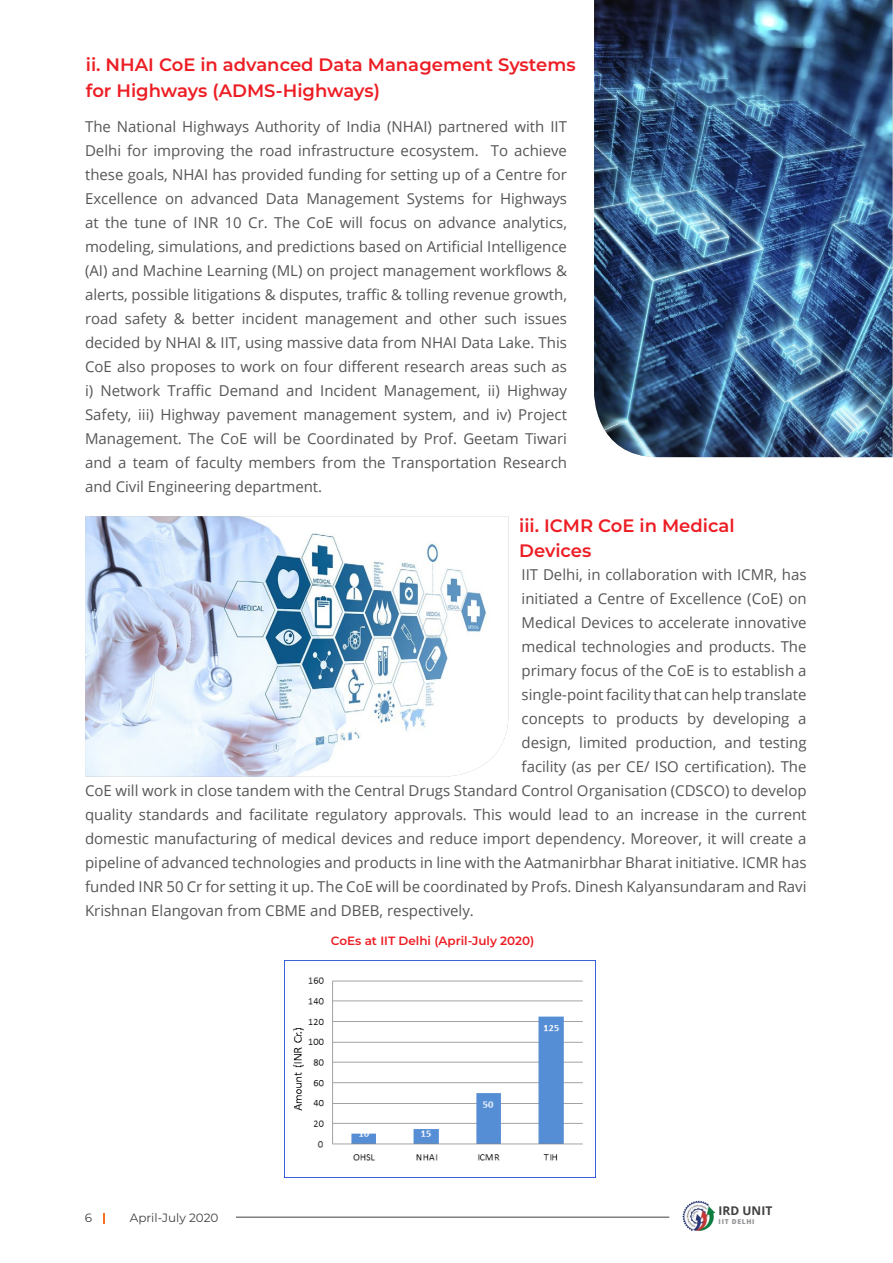
<style>
.page{position:relative;width:893px;height:1263px;background:#fff}
.page>*{position:absolute;margin:0;border:0;box-sizing:border-box;transform-origin:0 0}
.t1{font:600 18px/25.5px "Montserrat";color:#ed1d24}
.t2{font:15px/24px "Open Sans";color:#565659;text-align:justify}
.t3{font:600 12px "Montserrat";color:#ed1d24}
.t4{font:12px "Montserrat";color:#414042}
.t5{font:700 12px "Open Sans";color:#414042}
.t6{font:800 6.75px "Open Sans";letter-spacing:.1em;color:#939598}
</style>
<div class="page">
<img style="left:594px;top:0;width:298px;height:457px">
<img style="left:85px;top:516px;width:424px;height:261px">
<img style="left:285px;top:977px;width:310px;height:201px">
<hr style="left:236px;top:1217px;width:433px;height:1px;background:#414042">
<svg style="left:103px;top:1213px;width:2px;height:10px"></svg>
<img style="left:683px;top:1200px;width:31px;height:31px">
<p class="t1" style="left:86px;top:51px;width:491px;text-indent:62px">I CoE in advanced Data Management Systems for H ighways (ADMS</p>
<p class="t1" style="left:86px;top:51px;width:35px">ii. NHA</p>
<p class="t1" style="left:276px;top:77px;width:106px">-H ighways)</p>
<p class="t2" style="left:85px;top:114px;width:483px">The National Highways Authority of India (NHAI) partnered with IIT Delhi for improving the road infrastructure ecosystem. To achieve these goals, NHAI has provided funding for setting up of a Centre for Excellence on advanced Data Management Systems for Highways at the tune of INR 10 Cr. The CoE will focus on advance analytics, modeling, simulations, and predictions based on Artificial Intelligence (AI) and Machine Learning (ML) on project management workflows &amp; alerts, possible litigations &amp; disputes, traffic &amp; tolling revenue growth, road safety &amp; better incident management and other such issues decided by NHAI &amp; IIT, using massive data from NHAI Data Lake. This CoE also proposes to work on four different research areas such as i) Network Traffic Demand and Incident Management, ii) Highway Safety, iii) Highway pavement management system, and iv) Project Management. The CoE will be Coordinated by Prof. Geetam Tiwari and a team of faculty members from the Transportation Research and Civil Engineering department.</p>
<p class="t1" style="left:519px;top:512px;width:46px">iii. ICMR</p>
<p class="t1" style="left:598px;top:512px;width:138px">CoE in Medical</p>
<p class="t1" style="left:519px;top:537px;width:74px">Devices</p>
<p class="t2" style="left:522px;top:562px;width:287px">IIT Delhi, in collaboration with ICMR, has</p>
<p class="t2" style="left:522px;top:586px;width:287px">initiated a Centre of Excellence (CoE) on</p>
<p class="t2" style="left:522px;top:610px;width:287px">Medical Devices to accelerate innovative</p>
<p class="t2" style="left:522px;top:634px;width:286px">medical technologies and products. The</p>
<p class="t2" style="left:522px;top:658px;width:286px">primary focus of the CoE is to establish a</p>
<p class="t2" style="left:522px;top:682px;width:286px">single-point facility that can help translate</p>
<p class="t2" style="left:522px;top:706px;width:286px">concepts to products by developing a</p>
<p class="t2" style="left:522px;top:730px;width:287px">design, limited production, and testing</p>
<p class="t2" style="left:522px;top:754px;width:286px">facility (as per CE/ ISO certification). The</p>
<p class="t2" style="left:85px;top:778px;width:723px">CoE will work in close tandem with the Central Drugs Standard Control Organisation (CDSCO) to develop</p>
<p class="t2" style="left:85px;top:802px;width:723px">quality standards and facilitate regulatory approvals. This would lead to an increase in the current</p>
<p class="t2" style="left:85px;top:826px;width:723px">domestic manufacturing of medical devices and reduce import dependency. Moreover, it will create a</p>
<p class="t2" style="left:85px;top:850px;width:723px">pipeline of advanced technologies and products in line with the Aatmanirbhar Bharat initiative. ICMR has</p>
<p class="t2" style="left:85px;top:874px;width:723px">funded INR 50 Cr for setting it up. The CoE will be coordinated by Profs. Dinesh Kalyansundaram and Ravi</p>
<p class="t2" style="left:85px;top:898px;width:390px">Krishnan Elangovan from CBME and DBEB, respectively.</p>
<p class="t4" style="left:85px;top:1210px;width:9px">6</p>
<p class="t4" style="left:130px;top:1210px;width:90px">April-July 2020</p>
<p class="t3" style="left:331px;top:932px;width:205px">CoEs at IIT Delhi (April-July 2020)</p>
<p class="t5" style="left:719px;top:1202px;width:55px">IRD UNIT</p>
<p class="t6" style="left:719px;top:1216px;width:37px">IIT DELHI</p>
</div>
